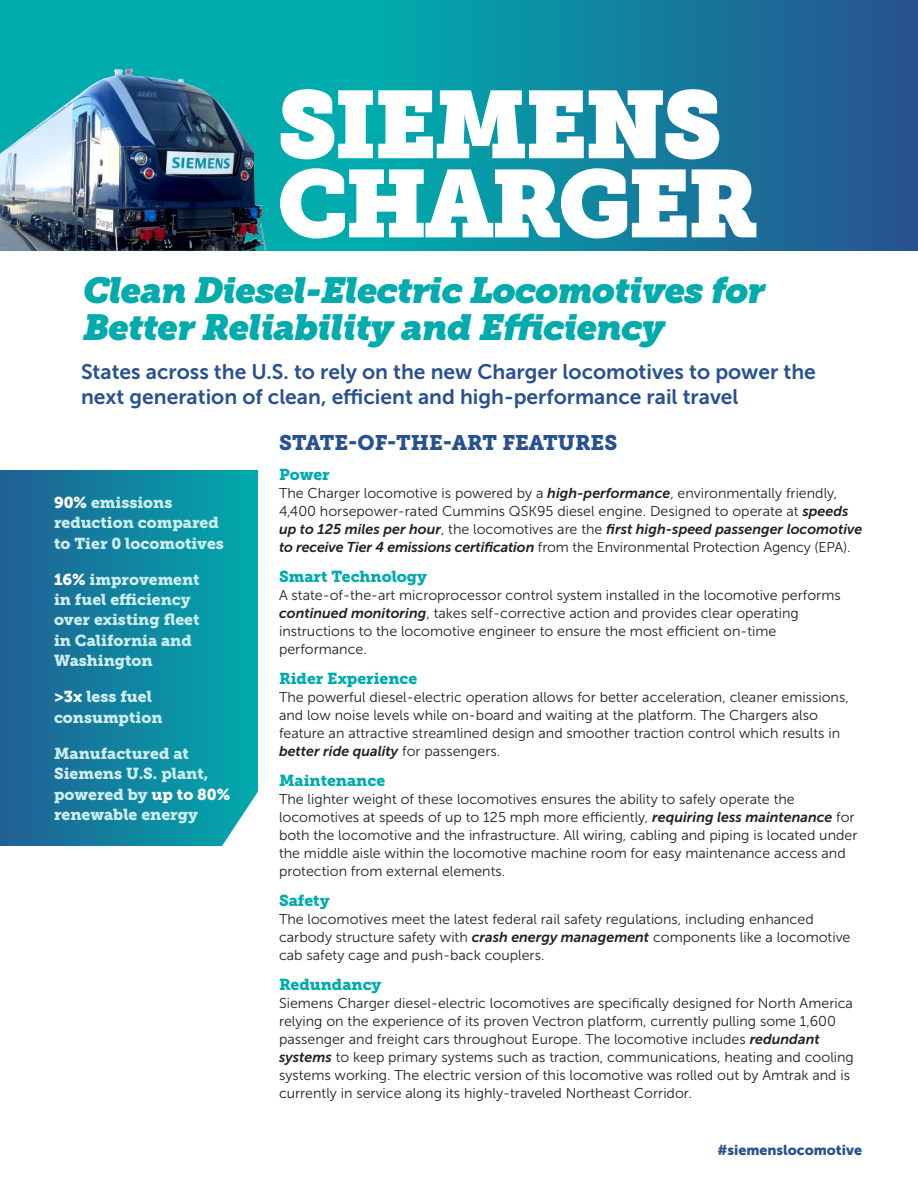
<style>
.page{position:relative;width:918px;height:1188px;background:#fff}
.page>*{position:absolute;margin:0;border:0;box-sizing:border-box;transform-origin:0 0}
.t1{font:94.5px/79.1px "Museo Slab";letter-spacing:-.04em;color:#fff}
.t2{font:italic 36px/36.8px "Museo Slab 1000";letter-spacing:-.02em;color:#00abad}
.t3{font:21px/25.2px "Museo Sans 700";color:#28518f}
.t4{font:21px "Museo Slab 900";color:#28518f}
.t5{font:15.75px/20.2px "Museo Slab 900";color:#cceeef}
.t6{font:15.75px "Museo Slab 900";color:#00abad}
.t7{font:14.25px/18px "Museo Sans 300";color:#231f20}
.t8{font:14.25px "Museo Sans 900";color:#28518f}
.s1{color:#fff}
.s2{font-family:"Museo Sans 700";font-style:italic}
</style>
<div class="page">
<div style="left:0;top:0;width:918px;height:251px;background:#00abad"></div>
<div style="left:384px;top:0;width:534px;height:251px;background:linear-gradient(to right,#00aaac,#27518f)"></div>
<img style="left:0;top:69px;width:266px;height:182px">
<div style="left:0;top:470px;width:257px;height:376px;background:linear-gradient(to right,#215f93,#00aaac)"></div>
<svg style="left:214px;top:789px;width:44px;height:57px"></svg>
<p class="t1" style="left:278px;top:86px;width:483px">SIEMENS<br>CHARGER</p>
<p class="t2" style="left:81px;top:273px;width:684px">Clean Diesel-Electric Locomotives for<br>Better Reliability and Efficiency</p>
<p class="t3" style="left:81px;top:359px;width:736px">States across the U.S. to rely on the new Charger locomotives to power the next generation of clean, efficient and high-performance rail travel</p>
<p class="t5" style="left:54px;top:493px;width:171px"><span class="s1">90%</span> emissions reduction compared to Tier 0 locomotives</p>
<p class="t5" style="left:54px;top:569px;width:147px"><span class="s1">16%</span> improvement in fuel efficiency over existing fleet in California and<br>Washington</p>
<p class="t5" style="left:54px;top:687px;width:110px"><span class="s1">&gt;3x</span> less fuel consumption</p>
<p class="t5" style="left:54px;top:744px;width:178px">Manufactured at<br>Siemens U.S. plant, powered by <span class="s1">up to 80% </span>renewable energy</p>
<p class="t4" style="left:279px;top:430px;width:340px">STATE-OF-THE-ART FEATURES</p>
<p class="t6" style="left:279px;top:465px;width:52px">Power</p>
<p class="t7" style="left:279px;top:484px;width:585px">The Charger locomotive is powered by a <span class="s2">high-performance</span>, environmentally friendly, 4,400 horsepower-rated Cummins QSK95 diesel engine. Designed to operate at <span class="s2">speeds up to 125 miles per hour</span>, the locomotives are the <span class="s2">first high-speed passenger locomotive to receive Tier 4 emissions certification</span> from the Environmental Protection Agency (EPA).</p>
<p class="t6" style="left:279px;top:567px;width:150px">Smart Technology</p>
<p class="t7" style="left:279px;top:586px;width:563px">A state-of-the-art microprocessor control system installed in the locomotive performs <span class="s2">continued monitoring</span>, takes self-corrective action and provides clear operating instructions to the locomotive engineer to ensure the most efficient on-time performance.</p>
<p class="t6" style="left:279px;top:669px;width:140px">Rider Experience</p>
<p class="t7" style="left:279px;top:688px;width:571px">The powerful diesel-electric operation allows for better acceleration, cleaner emissions, and low noise levels while on-board and waiting at the platform. The Chargers also feature an attractive streamlined design and smoother traction control which results in <span class="s2">better ride quality</span> for passengers.</p>
<p class="t6" style="left:279px;top:771px;width:108px">Maintenance</p>
<p class="t7" style="left:279px;top:790px;width:580px">The lighter weight of these locomotives ensures the ability to safely operate the locomotives at speeds of up to 125 mph more efficiently, <span class="s2">requiring less maintenance</span> for both the locomotive and the infrastructure. All wiring, cabling and piping is located under the middle aisle within the locomotive machine room for easy maintenance access and protection from external elements.</p>
<p class="t6" style="left:279px;top:891px;width:52px">Safety</p>
<p class="t7" style="left:279px;top:910px;width:573px">The locomotives meet the latest federal rail safety regulations, including enhanced carbody structure safety with <span class="s2">crash energy management</span> components like a locomotive cab safety cage and push-back couplers.</p>
<p class="t6" style="left:279px;top:975px;width:104px">Redundancy</p>
<p class="t7" style="left:279px;top:994px;width:576px">Siemens Charger diesel-electric locomotives are specifically designed for North America relying on the experience of its proven Vectron platform, currently pulling some 1,600 passenger and freight cars throughout Europe. The locomotive includes <span class="s2">redundant systems</span> to keep primary systems such as traction, communications, heating and cooling systems working. The electric version of this locomotive was rolled out by Amtrak and is currently in service along its highly-traveled Northeast Corridor.</p>
<p class="t8" style="left:717px;top:1142px;width:146px">#siemenslocomotive</p>
</div>
